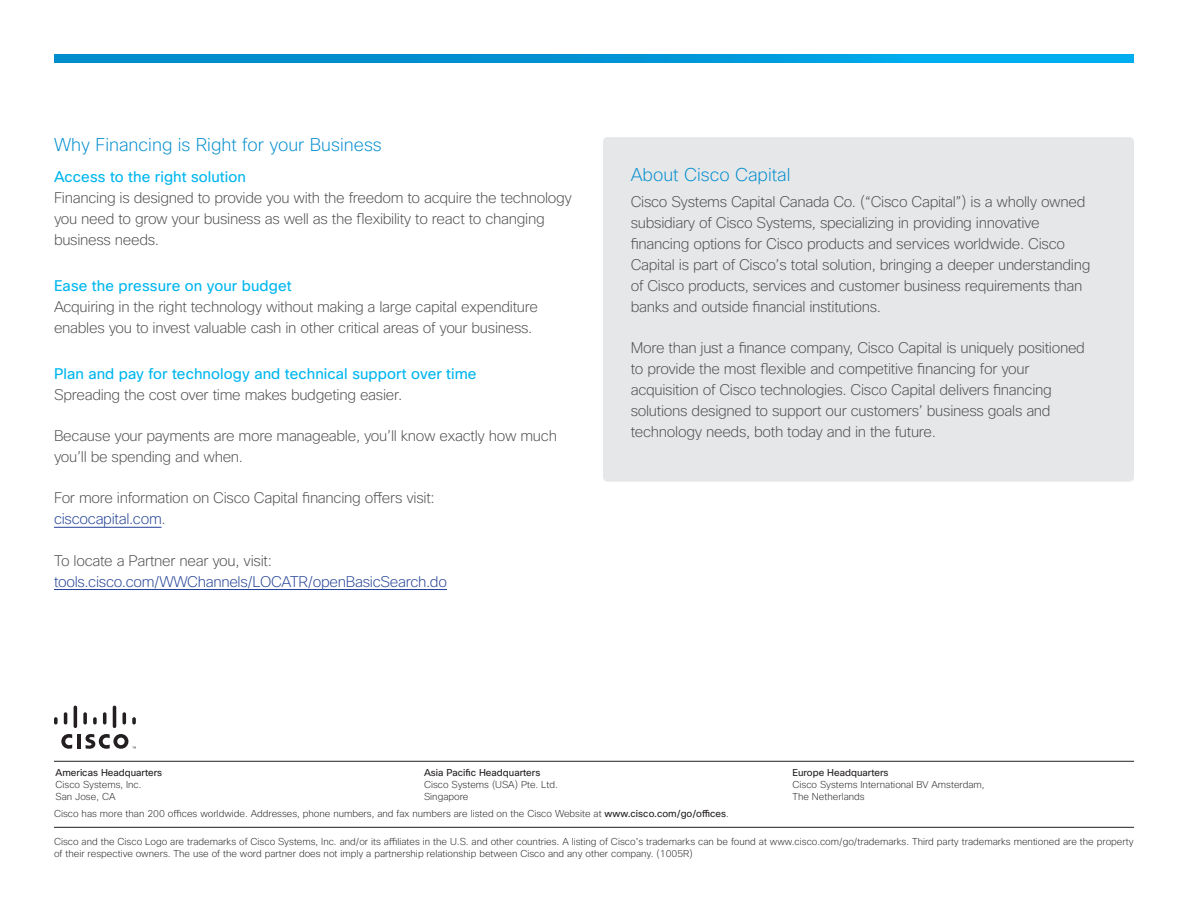
<style>
.page{position:relative;width:1188px;height:918px;background:#fff}
.page>*{position:absolute;margin:0;border:0;box-sizing:border-box;transform-origin:0 0}
.SUB_HEAD_1{font:200 18px "Cisco Sans";color:#008dce}
.PLAIN_BODY_COPY{font:200 15px/21px "Cisco Sans";letter-spacing:-.02em;color:#4b4c4d}
.Subhead_2{font:15px "Cisco Sans";letter-spacing:.005em;color:#00b6ef}
.PLAIN_BODY_COPY-2{font:200 15px/21px "Cisco Sans";letter-spacing:-.02em;color:#224196}
.t1{font:200 9.75px/12px "Cisco Sans";color:#231f20}
.t2{font:9.75px "Cisco Sans";color:#231f20}
.s1{color:#224196}
.s2{color:#4b4c4d}
.s3{font-weight:400}
</style>
<div class="page">
<div style="left:603px;top:137px;width:531px;height:345px;background:#e6e7e9;border-radius:4px"></div>
<svg style="left:54px;top:54px;width:1080px;height:8px;background:#0098d9"></svg>
<hr style="left:54px;top:527px;width:108px;height:1px;background:#224196">
<hr style="left:54px;top:589px;width:393px;height:1px;background:#224196">
<hr style="left:54px;top:761px;width:1080px;height:1px;background:#231f20">
<hr style="left:54px;top:827px;width:1080px;height:1px;background:#231f20">
<hr style="left:77px;top:734px;width:4px;height:14px;background:#231f20">
<svg style="left:61px;top:734px;width:11px;height:15px"></svg>
<svg style="left:54px;top:717px;width:4px;height:7px"></svg>
<svg style="left:64px;top:712px;width:3px;height:12px"></svg>
<hr style="left:74px;top:706px;width:3px;height:22px;background:#231f20;border-radius:2px">
<svg style="left:83px;top:712px;width:4px;height:12px"></svg>
<svg style="left:93px;top:717px;width:4px;height:7px"></svg>
<svg style="left:103px;top:712px;width:3px;height:12px"></svg>
<hr style="left:113px;top:706px;width:3px;height:22px;background:#231f20;border-radius:2px">
<svg style="left:122px;top:712px;width:4px;height:12px"></svg>
<svg style="left:132px;top:717px;width:4px;height:7px"></svg>
<svg style="left:86px;top:734px;width:50px;height:15px"></svg>
<p class="SUB_HEAD_1" style="left:54px;top:134px;width:329px">Why Financing is Right for your Business</p>
<p class="Subhead_2" style="left:54px;top:167px;width:193px">Access to the right solution</p>
<p class="PLAIN_BODY_COPY" style="left:54px;top:187px;width:520px">Financing is designed to provide you with the freedom to acquire the technology you need to grow your business as well as the flexibility to react to changing business needs.</p>
<p class="Subhead_2" style="left:54px;top:276px;width:239px">Ease the pressure on your budget</p>
<p class="PLAIN_BODY_COPY" style="left:54px;top:296px;width:486px">Acquiring in the right technology without making a large capital expenditure enables you to invest valuable cash in other critical areas of your business.</p>
<p class="Subhead_2" style="left:54px;top:364px;width:424px">Plan and pay for technology and technical support over time</p>
<p class="PLAIN_BODY_COPY" style="left:54px;top:384px;width:350px">Spreading the cost over time makes budgeting easier.</p>
<p class="PLAIN_BODY_COPY" style="left:54px;top:425px;width:504px">Because your payments are more manageable, you’ll know exactly how much you’ll be spending and when.</p>
<p class="PLAIN_BODY_COPY" style="left:54px;top:487px;width:382px">For more information on Cisco Capital financing offers visit: <span class="s1">ciscocapital.com</span>.</p>
<p class="PLAIN_BODY_COPY-2" style="left:54px;top:550px;width:394px"><span class="s2">To locate a Partner near you, visit: </span>tools.cisco.com/WWChannels/LOCATR/openBasicSearch.do</p>
<p class="SUB_HEAD_1" style="left:631px;top:163px;width:161px">About Cisco Capital</p>
<p class="PLAIN_BODY_COPY" style="left:631px;top:191px;width:461px">Cisco Systems Capital Canada Co. (“Cisco Capital”) is a wholly owned subsidiary of Cisco Systems, specializing in providing innovative financing options for Cisco products and services worldwide. Cisco Capital is part of Cisco’s total solution, bringing a deeper understanding of Cisco products, services and customer business requirements than banks and outside financial institutions.</p>
<p class="PLAIN_BODY_COPY" style="left:631px;top:337px;width:456px">More than just a finance company, Cisco Capital is uniquely positioned to provide the most flexible and competitive financing for your acquisition of Cisco technologies. Cisco Capital delivers financing solutions designed to support our customers’ business goals and technology needs, both today and in the future.</p>
<p class="t2" style="left:56px;top:766px;width:108px">Americas Headquarters</p>
<p class="t1" style="left:56px;top:779px;width:88px">Cisco Systems, Inc.<br>San Jose, CA</p>
<p class="t2" style="left:424px;top:766px;width:118px">Asia Pacific Headquarters</p>
<p class="t1" style="left:424px;top:779px;width:135px">Cisco Systems (USA) Pte. Ltd.<br>Singapore</p>
<p class="t1" style="left:793px;top:767px;width:194px"><span class="s3">Europe Headquarters<br></span>Cisco Systems International BV Amsterdam,<br>The Netherlands</p>
<p class="t1" style="left:54px;top:808px;width:676px">Cisco has more than 200 offices worldwide. Addresses, phone numbers, and fax numbers are listed on the Cisco Website at <span class="s3">www.cisco.com/go/offices</span>.</p>
<p class="t1" style="left:54px;top:836px;width:1081px">Cisco and the Cisco Logo are trademarks of Cisco Systems, Inc. and/or its affiliates in the U.S. and other countries. A listing of Cisco’s trademarks can be found at www.cisco.com/go/trademarks. Third party trademarks mentioned are the property of their respective owners. The use of the word partner does not imply a partnership relationship between Cisco and any other company. (1005R)</p>
</div>
